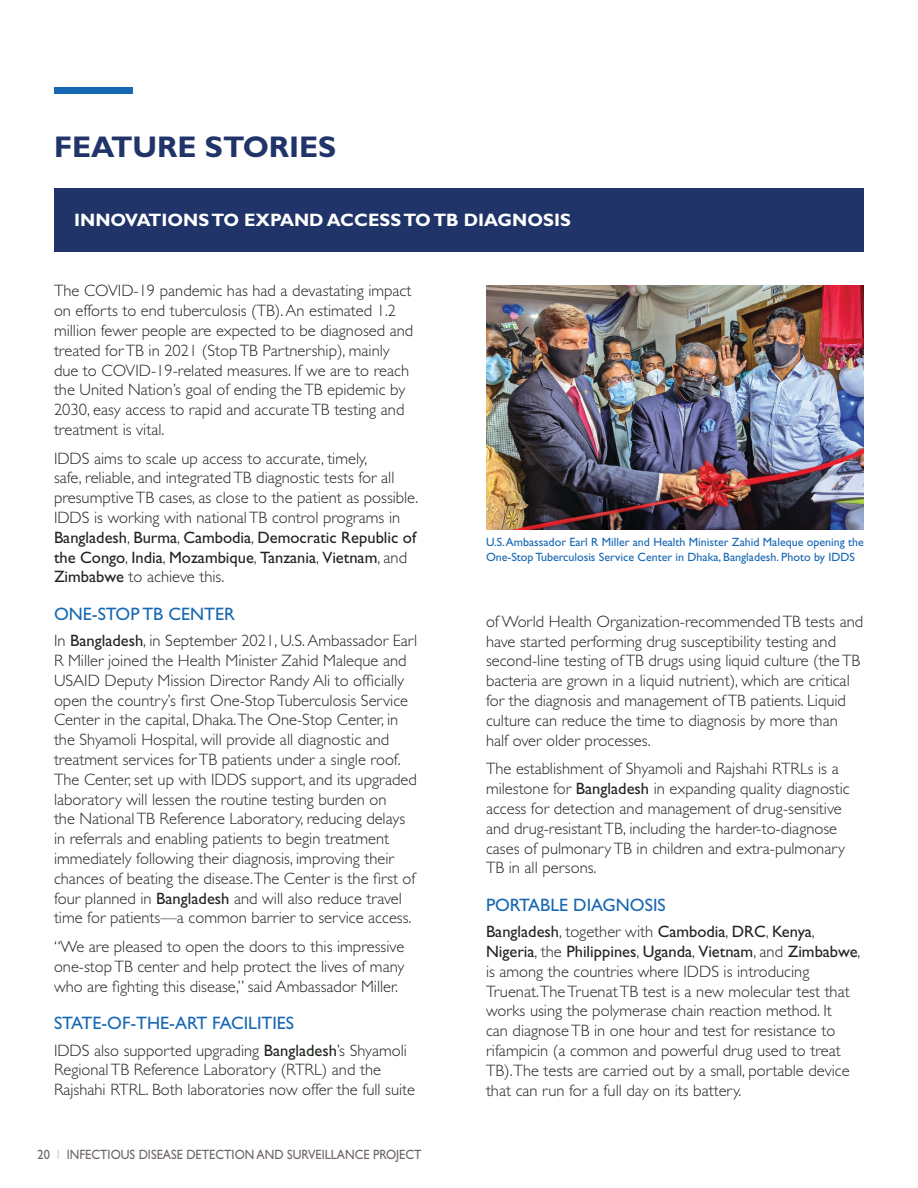
<style>
.page{position:relative;width:918px;height:1188px;background:#fff}
.page>*{position:absolute;margin:0;border:0;box-sizing:border-box;transform-origin:0 0}
.Main_Chapter{font:700 30px "Gill Sans Std";color:#203469}
.Heading_2_report{font:18px "Gill Sans Std";color:#1768b3}
.Feature_Story{font:700 18px "Gill Sans Std";color:#fff}
.Body_Text{font:300 16.5px/19.8px "Gill Sans Std";color:#212620}
.t1{font:13.5px "Gill Sans Std";color:#6c6564;scale:.91 1}
.Picture_Caption_copy{font:12px/14.4px "Gill Sans Std";color:#1768b3}
.s1{font-weight:400}
.s2{color:#d0ceca}
</style>
<div class="page">
<div style="left:54px;top:188px;width:810px;height:63px;background:#203469"></div>
<div style="left:54px;top:88px;width:78px;height:6px;background:#1768b3"></div>
<img style="left:486px;top:285px;width:378px;height:244px">
<p class="Main_Chapter" style="left:54px;top:129px;width:284px">FEATURE STORIES</p>
<p class="Feature_Story" style="left:74px;top:209px;width:498px">INNOVATIONS TO EXPAND ACCESS TO TB DIAGNOSIS</p>
<p class="Body_Text" style="left:54px;top:281px;width:361px">The COVID-19 pandemic has had a devastating impact on efforts to end tuberculosis (TB). An estimated 1.2 million fewer people are expected to be diagnosed and treated for TB in 2021 (Stop TB Partnership), mainly due to COVID-19-related measures. If we are to reach the United Nation’s goal of ending the TB epidemic by 2030, easy access to rapid and accurate TB testing and treatment is vital.</p>
<p class="Body_Text" style="left:54px;top:448px;width:366px">IDDS aims to scale up access to accurate, timely,<br>safe, reliable, and integrated TB diagnostic tests for all presumptive TB cases, as close to the patient as possible.<br>IDDS is working with national TB control programs in <span class="s1">Bangladesh</span>, <span class="s1">Burma</span>, <span class="s1">Cambodia</span>, <span class="s1">Democratic Republic of the Congo</span>, <span class="s1">India</span>, <span class="s1">Mozambique</span>, <span class="s1">Tanzania</span>, <span class="s1">Vietnam</span>, and <span class="s1">Zimbabwe</span> to achieve this.</p>
<p class="Heading_2_report" style="left:54px;top:603px;width:182px">ONE-STOP TB CENTER</p>
<p class="Body_Text" style="left:54px;top:631px;width:365px">In <span class="s1">Bangladesh</span>, in September 2021, U.S. Ambassador Earl R Miller joined the Health Minister Zahid Maleque and USAID Deputy Mission Director Randy Ali to officially open the country’s first One-Stop Tuberculosis Service Center in the capital, Dhaka.The One-Stop Center, in the Shyamoli Hospital, will provide all diagnostic and treatment services for TB patients under a single roof.<br>The Center, set up with IDDS support, and its upgraded laboratory will lessen the routine testing burden on<br>the National TB Reference Laboratory, reducing delays in referrals and enabling patients to begin treatment immediately following their diagnosis, improving their chances of beating the disease.The Center is the first of four planned in <span class="s1">Bangladesh</span> and will also reduce travel time for patients—a common barrier to service access.</p>
<p class="Body_Text" style="left:54px;top:937px;width:352px;text-align:justify">“We are pleased to open the doors to this impressive one-stop TB center and help protect the lives of many who are fighting this disease,” said Ambassador Miller.</p>
<p class="Heading_2_report" style="left:54px;top:1013px;width:242px">STATE-OF-THE-ART FACILITIES</p>
<p class="Body_Text" style="left:54px;top:1040px;width:363px">IDDS also supported upgrading <span class="s1">Bangladesh</span>’s Shyamoli<br>Regional TB Reference Laboratory (RTRL) and the<br>Rajshahi RTRL. Both laboratories now offer the full suite</p>
<p class="t1" style="left:38px;top:1147px;width:424px">20 <span class="s2">I</span> INFECTIOUS DISEASE DETECTION AND SURVEILLANCE PROJECT</p>
<p class="Picture_Caption_copy" style="left:486px;top:535px;width:380px">U.S. Ambassador Earl R Miller and Health Minister Zahid Maleque opening the<br>One-Stop Tuberculosis Service Center in Dhaka, Bangladesh. Photo by IDDS</p>
<p class="Body_Text" style="left:486px;top:612px;width:379px">of World Health Organization-recommended TB tests and have started performing drug susceptibility testing and second-line testing of TB drugs using liquid culture (the TB bacteria are grown in a liquid nutrient), which are critical for the diagnosis and management of TB patients. Liquid culture can reduce the time to diagnosis by more than half over older processes.</p>
<p class="Body_Text" style="left:486px;top:759px;width:365px">The establishment of Shyamoli and Rajshahi RTRLs is a milestone for <span class="s1">Bangladesh</span> in expanding quality diagnostic access for detection and management of drug-sensitive and drug-resistant TB, including the harder-to-diagnose cases of pulmonary TB in children and extra-pulmonary TB in all persons.</p>
<p class="Heading_2_report" style="left:486px;top:894px;width:181px">PORTABLE DIAGNOSIS</p>
<p class="Body_Text" style="left:486px;top:922px;width:376px"><span class="s1">Bangladesh</span>, together with <span class="s1">Cambodia</span>, <span class="s1">DRC</span>, <span class="s1">Kenya</span>, <span class="s1">Nigeria</span>, the <span class="s1">Philippines</span>, <span class="s1">Uganda</span>, <span class="s1">Vietnam</span>, and <span class="s1">Zimbabwe</span>, is among the countries where IDDS is introducing Truenat.The Truenat TB test is a new molecular test that works using the polymerase chain reaction method. It<br>can diagnose TB in one hour and test for resistance to rifampicin (a common and powerful drug used to treat TB).The tests are carried out by a small, portable device that can run for a full day on its battery.</p>
</div>
